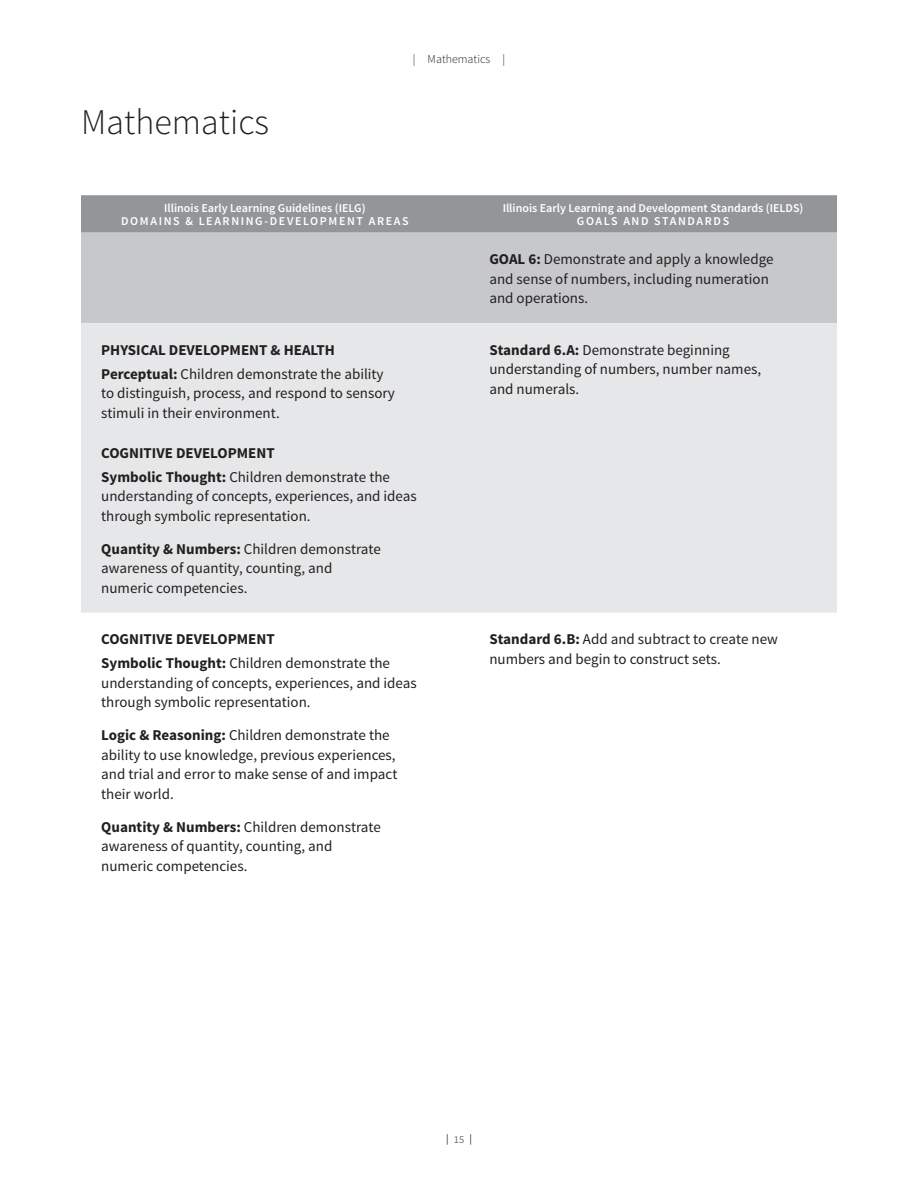
<style>
.page{position:relative;width:918px;height:1188px;background:#fff}
.page>*{position:absolute;margin:0;border:0;box-sizing:border-box;transform-origin:0 0}
.t1{font:300 36px "Source Sans Pro";color:#231f20}
.t2{font:15px/19.5px "Source Sans Pro";color:#231f20}
.t3{font:700 15px/24px "Source Sans Pro";color:#231f20}
.t4{font:600 12px/13.5px "Source Sans Pro";color:#fff;text-align:center}
.t5{font:300 12px "Source Sans Pro";color:#231f20}
.t6{font:10.5px "Source Sans Pro";color:#231f20}
.s1{font-weight:700}
.s2{font-weight:400}
.s3{color:#6d6e71}
</style>
<div class="page">
<div style="left:81px;top:195px;width:756px;height:37px;background:#939598"></div>
<div style="left:81px;top:232px;width:756px;height:91px;background:#c7c8ca"></div>
<div style="left:81px;top:323px;width:756px;height:290px;background:#e6e7e8"></div>
<h1 class="t1" style="left:81px;top:100px;width:190px">Mathematics</h1>
<p class="t5" style="left:413px;top:52px;width:94px">| Mathematics |</p>
<p class="t4" style="left:121px;top:201px;width:289px">Illinois Early Learning Guidelines (IELG)<br>DOMAINS &amp; LEARNING-DEVELOPMENT AREAS</p>
<p class="t4" style="left:503px;top:201px;width:302px">Illinois Early Learning and Development Standards (IELDS)<br>GOALS AND STANDARDS</p>
<p class="t2" style="left:489px;top:250px;width:286px"><span class="s1">GOAL 6:</span> Demonstrate and apply a knowledge and sense of numbers, including numeration and operations.</p>
<p class="t3" style="left:101px;top:338px;width:284px">PHYSICAL DEVELOPMENT &amp; HEALTH<br>Perceptual: <span class="s2">Children demonstrate the ability</span></p>
<p class="t2" style="left:101px;top:384px;width:295px">to distinguish, process, and respond to sensory stimuli in their environment.</p>
<p class="t3" style="left:101px;top:441px;width:290px">COGNITIVE DEVELOPMENT<br>Symbolic Thought: <span class="s2">Children demonstrate the</span></p>
<p class="t2" style="left:101px;top:487px;width:317px">understanding of concepts, experiences, and ideas through symbolic representation.</p>
<p class="t2" style="left:101px;top:539px;width:281px"><span class="s1">Quantity &amp; Numbers:</span> Children demonstrate awareness of quantity, counting, and numeric competencies.</p>
<p class="t2" style="left:489px;top:340px;width:273px"><span class="s1">Standard 6.A:</span> Demonstrate beginning understanding of numbers, number names, and numerals.</p>
<p class="t3" style="left:101px;top:628px;width:290px">COGNITIVE DEVELOPMENT<br>Symbolic Thought: <span class="s2">Children demonstrate the</span></p>
<p class="t2" style="left:101px;top:673px;width:317px">understanding of concepts, experiences, and ideas through symbolic representation.</p>
<p class="t2" style="left:101px;top:726px;width:298px"><span class="s1">Logic &amp; Reasoning:</span> Children demonstrate the ability to use knowledge, previous experiences, and trial and error to make sense of and impact their world.</p>
<p class="t2" style="left:101px;top:817px;width:281px"><span class="s1">Quantity &amp; Numbers:</span> Children demonstrate awareness of quantity, counting, and numeric competencies.</p>
<p class="t2" style="left:489px;top:630px;width:290px"><span class="s1">Standard 6.B:</span> Add and subtract to create new numbers and begin to construct sets.</p>
<p class="t6" style="left:446px;top:1132px;width:27px">|<span class="s3">15</span>|</p>
</div>
